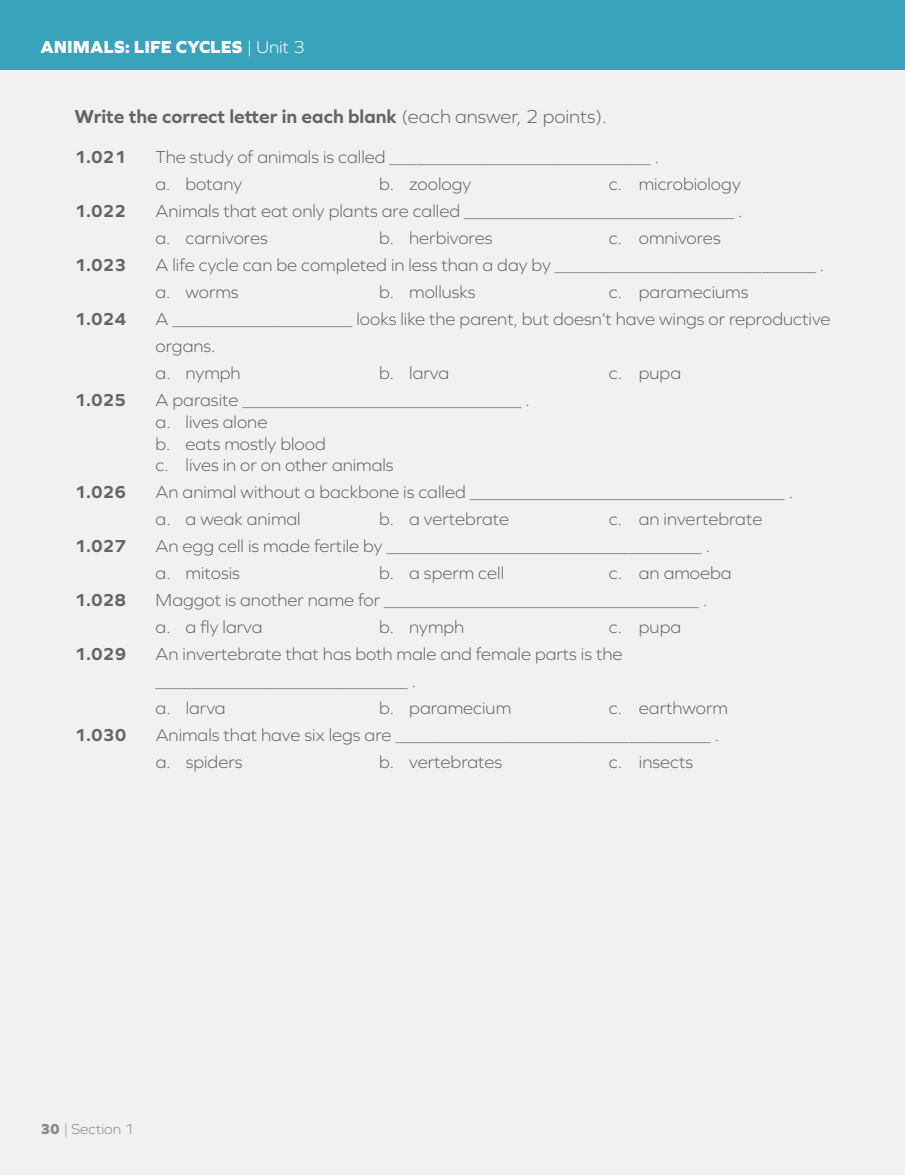
<style>
.page{position:relative;width:905px;height:1175px;background:#fff}
.page>*{position:absolute;margin:0;border:0;box-sizing:border-box;transform-origin:0 0}
.t1{font:700 19.5px "Graphie";color:#636466}
.t2{font:300 18px/27px "Graphie";color:#636466}
.t3{font:700 18px "Graphie";color:#636466}
.t4{font:800 18px "Graphie";color:#fff}
.t5{font:300 15px "Graphie";color:#87898c}
.s1{font-weight:300}
.s2{font-weight:800}
</style>
<div class="page">
<div style="left:0;top:0;width:904px;height:1174px;background:#f1f1f2"></div>
<div style="left:0;top:0;width:904px;height:69px;background:#3aa3bc"></div>
<p class="t4" style="left:40px;top:36px;width:266px">ANIMALS: LIFE CYCLES <span class="s1">| Unit 3</span></p>
<p class="t1" style="left:74px;top:105px;width:533px">Write the correct letter in each blank <span class="s1">(each answer, 2 points).</span></p>
<p class="t3" style="left:74px;top:146px;width:53px">1.021</p>
<p class="t2" style="left:155px;top:143px;width:505px">The study of animals is called _____________________________ . a. botany</p>
<p class="t2" style="left:379px;top:170px;width:94px">b. zoology</p>
<p class="t2" style="left:608px;top:170px;width:133px">c. microbiology</p>
<p class="t3" style="left:74px;top:200px;width:53px">1.022</p>
<p class="t2" style="left:155px;top:197px;width:588px">Animals that eat only plants are called ______________________________ . a. carnivores</p>
<p class="t2" style="left:379px;top:224px;width:115px">b. herbivores</p>
<p class="t2" style="left:608px;top:224px;width:113px">c. omnivores</p>
<p class="t3" style="left:74px;top:254px;width:53px">1.023</p>
<p class="t2" style="left:155px;top:251px;width:670px">A life cycle can be completed in less than a day by _____________________________ . a. worms</p>
<p class="t2" style="left:379px;top:278px;width:98px">b. mollusks</p>
<p class="t2" style="left:608px;top:278px;width:141px">c. parameciums</p>
<p class="t3" style="left:74px;top:308px;width:53px">1.024</p>
<p class="t2" style="left:155px;top:305px;width:676px">A ____________________ looks like the parent, but doesn’t have wings or reproductive organs.<br>a. nymph</p>
<p class="t2" style="left:379px;top:359px;width:72px">b. larva</p>
<p class="t2" style="left:608px;top:359px;width:74px">c. pupa</p>
<p class="t3" style="left:75px;top:389px;width:53px">1.025</p>
<p class="t2" style="left:156px;top:389px;width:375px;line-height:21.6px">A parasite _______________________________ . a. lives alone<br>b. eats mostly blood<br>c. lives in or on other animals</p>
<p class="t3" style="left:75px;top:481px;width:53px">1.026</p>
<p class="t2" style="left:156px;top:478px;width:639px">An animal without a backbone is called ___________________________________ . a. a weak animal</p>
<p class="t2" style="left:379px;top:505px;width:131px">b. a vertebrate</p>
<p class="t2" style="left:609px;top:505px;width:155px">c. an invertebrate</p>
<p class="t3" style="left:75px;top:535px;width:53px">1.027</p>
<p class="t2" style="left:156px;top:532px;width:555px">An egg cell is made fertile by ___________________________________ . a. mitosis</p>
<p class="t2" style="left:379px;top:559px;width:126px">b. a sperm cell</p>
<p class="t2" style="left:609px;top:559px;width:124px">c. an amoeba</p>
<p class="t3" style="left:75px;top:589px;width:53px">1.028</p>
<p class="t2" style="left:156px;top:586px;width:553px">Maggot is another name for ___________________________________ . a. a fly larva</p>
<p class="t2" style="left:379px;top:613px;width:87px">b. nymph</p>
<p class="t2" style="left:609px;top:613px;width:74px">c. pupa</p>
<p class="t3" style="left:75px;top:643px;width:53px">1.029</p>
<p class="t2" style="left:156px;top:640px;width:468px">An invertebrate that has both male and female parts is the ____________________________ .<br>a. larva</p>
<p class="t2" style="left:379px;top:694px;width:133px">b. paramecium</p>
<p class="t2" style="left:609px;top:694px;width:121px">c. earthworm</p>
<p class="t3" style="left:75px;top:724px;width:53px">1.030</p>
<p class="t2" style="left:156px;top:721px;width:564px">Animals that have six legs are ___________________________________ . a. spiders</p>
<p class="t2" style="left:379px;top:748px;width:124px">b. vertebrates</p>
<p class="t2" style="left:609px;top:748px;width:86px">c. insects</p>
<p class="t5" style="left:40px;top:1120px;width:95px"><span class="s2">30</span> | Section 1</p>
</div>
